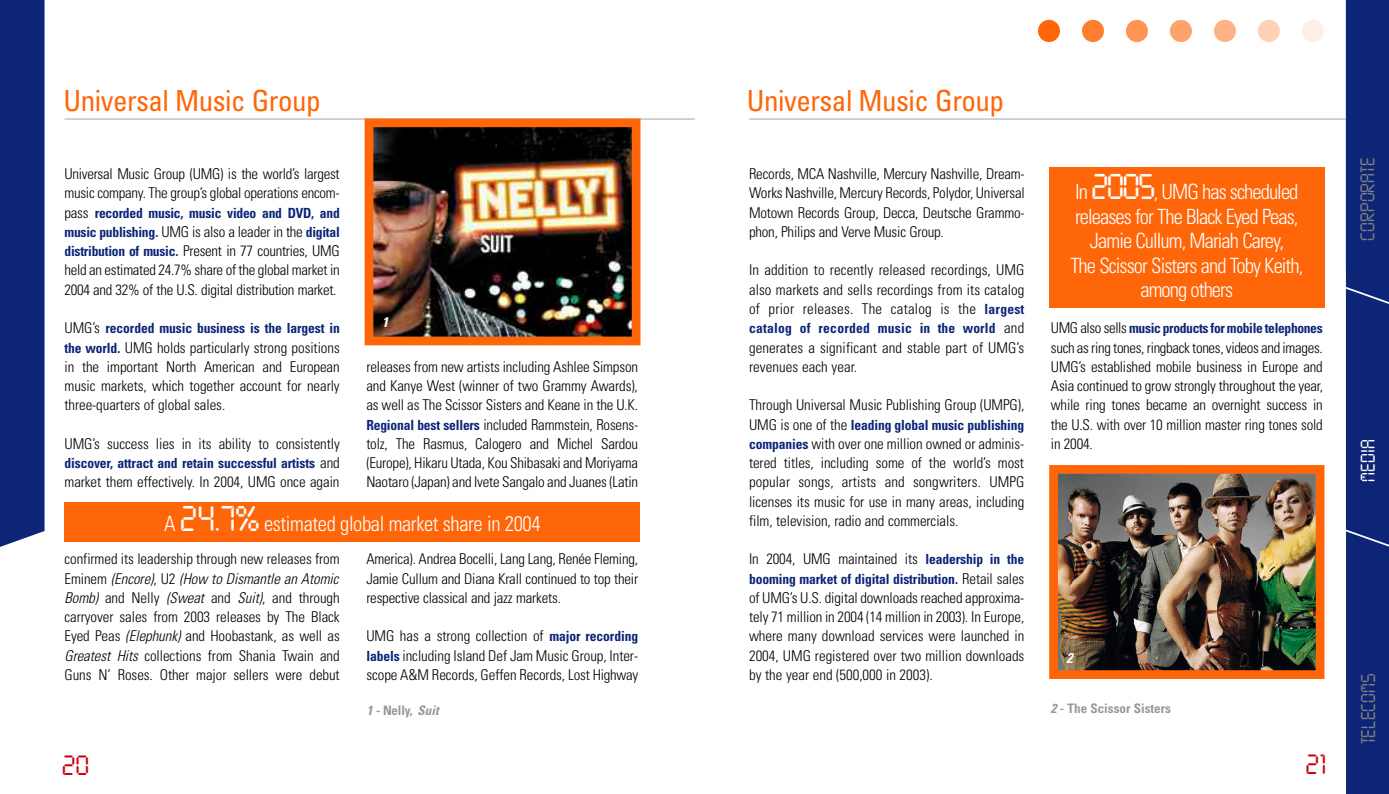
<style>
.page{position:relative;width:1389px;height:794px;background:#fff}
.page>*{position:absolute;margin:0;border:0;box-sizing:border-box;transform-origin:0 0}
.t1{font:condensed 29.05px "Univers";letter-spacing:-.02em;color:#ff6609}
.t2{font:24.5px "Digital ICG";color:#cc000f}
.t3{font:300 condensed 21px/24.5px "Univers";letter-spacing:-.045em;color:#fff;text-align:center}
.t4{font:300 condensed 21px "Univers";letter-spacing:-.02em;color:#fff}
.t5{font:17.5px "Digital ICG";color:#808080}
.t6{font:17.5px "Digital ICG";color:#fff}
.t7{font:300 condensed 14.88px/19.2px "Univers";letter-spacing:-.005em;color:#000;text-align:justify}
.t8{font:700 condensed 14px/19.2px "Univers";letter-spacing:-.01em;color:#0c2577}
.t9{font:700 condensed 14px "Univers";letter-spacing:.02em;color:#0c2577}
.t10{font:italic 700 condensed 14px "Univers";color:#fff}
.t11{font:700 condensed 13.12px "Univers";color:#999}
.s1{font-weight:300;font-size:14.88px;color:#000}
.s2{font-weight:700;font-size:14px;color:#0c2577}
.s3{font-family:"Digital ICG";font-weight:400;font-stretch:normal;font-size:31.5px}
.s4{font-style:italic}
</style>
<div class="page">
<hr style="left:749px;top:118px;width:606px;height:2px;background:#ccc">
<div style="left:1038px;top:20px;width:22px;height:22px;background:#ff6609;border-radius:50%"></div>
<div style="left:1082px;top:20px;width:22px;height:22px;background:#ff7d2e;border-radius:50%"></div>
<div style="left:1126px;top:20px;width:22px;height:22px;background:#ff9453;border-radius:50%"></div>
<div style="left:1170px;top:20px;width:22px;height:22px;background:#ffa36c;border-radius:50%"></div>
<div style="left:1214px;top:20px;width:22px;height:22px;background:#ffb384;border-radius:50%"></div>
<div style="left:1258px;top:20px;width:22px;height:22px;background:#ffd1b5;border-radius:50%"></div>
<div style="left:1302px;top:20px;width:22px;height:22px;background:#fff0e7;border-radius:50%"></div>
<div style="left:1049px;top:168px;width:275px;height:140px;background:#ff6609"></div>
<img style="left:1059px;top:475px;width:255px;height:194px">
<div style="left:1049px;top:465px;width:275px;height:214px;border:9px solid #ff6609"></div>
<div style="left:0;top:0;width:45px;height:547px;background:#0c2577"></div>
<div style="left:1346px;top:0;width:43px;height:794px;background:#0c2577"></div>
<svg style="left:1342px;top:0;width:47px;height:547px"></svg>
<hr style="left:64px;top:118px;width:631px;height:2px;background:#ccc">
<div style="left:65px;top:502px;width:575px;height:40px;background:#ff6609"></div>
<img style="left:375px;top:128px;width:256px;height:207px">
<div style="left:365px;top:118px;width:276px;height:227px;border:9px solid #ff6609"></div>
<h1 class="t1" style="left:63px;top:90px;width:259px">Universal Music Group</h1>
<p class="t7" style="left:64px;top:166px;width:277px">Universal Music Group (UMG) is the world’s largest music company. The group’s global operations encom-</p>
<p class="t8" style="left:64px;top:204px;width:277px"><span class="s1">pass</span> recorded music, music video and DVD, and music publishing. <span class="s1">UMG is also a leader in the</span> digital</p>
<p class="t7" style="left:64px;top:243px;width:277px"><span class="s2">distribution of music.</span> Present in 77 countries, UMG held an estimated 24.7% share of the global market in 2004 and 32% of the U.S. digital distribution market.</p>
<p class="t8" style="left:64px;top:320px;width:277px"><span class="s1">UMG’s</span> recorded music business is the largest in</p>
<p class="t7" style="left:64px;top:339px;width:277px"><span class="s2">the world.</span> UMG holds particularly strong positions in the important North American and European music markets, which together account for nearly three-quarters of global sales.</p>
<p class="t7" style="left:64px;top:435px;width:277px">UMG’s success lies in its ability to consistently</p>
<p class="t8" style="left:64px;top:454px;width:277px">discover, attract and retain successful artists <span class="s1">and</span></p>
<p class="t7" style="left:64px;top:474px;width:277px">market them effectively. In 2004, UMG once again</p>
<p class="t10" style="left:382px;top:317px;width:8px">1</p>
<p class="t7" style="left:366px;top:358px;width:273px">releases from new artists including Ashlee Simpson and Kanye West (winner of two Grammy Awards), as well as The Scissor Sisters and Keane in the U.K.<br><span class="s2">Regional best sellers</span> included Rammstein, Rosens&shy;tolz, The Rasmus, Calogero and Michel Sardou (Europe), Hikaru Utada, Kou Shibasaki and Moriyama Naotaro (Japan) and Ivete Sangalo and Juanes (Latin</p>
<h3 class="t4" style="left:164px;top:516px;width:378px">A <span class="s3">24.7%</span> estimated global market share in 2004</h3>
<p class="t7" style="left:64px;top:551px;width:277px">confirmed its leadership through new releases from Eminem <span class="s4">(Encore)</span>, U2 <span class="s4">(How to Dismantle an Atomic Bomb)</span> and Nelly <span class="s4">(Sweat</span> and <span class="s4">Suit)</span>, and through carryover sales from 2003 releases by The Black Eyed Peas <span class="s4">(Elephunk)</span> and Hoobastank, as well as <span class="s4">Greatest Hits</span> collections from Shania Twain and Guns N’ Roses. Other major sellers were debut</p>
<h2 class="t2" style="left:62px;top:752px;width:29px">20</h2>
<p class="t7" style="left:366px;top:551px;width:273px">America). Andrea Bocelli, Lang Lang, Renée Fleming, Jamie Cullum and Diana Krall continued to top their respective classical and jazz markets.</p>
<p class="t7" style="left:366px;top:628px;width:273px">UMG has a strong collection of <span class="s2">major recording labels</span> including Island Def Jam Music Group, Inter&shy;scope A&amp;M Records, Geffen Records, Lost Highway</p>
<p class="t11" style="left:367px;top:705px;width:73px"><span class="s4">1</span> - Nelly, <span class="s4">Suit</span></p>
<h1 class="t1" style="left:747px;top:90px;width:259px">Universal Music Group</h1>
<p class="t7" style="left:749px;top:166px;width:277px">Records, MCA Nashville, Mercury Nashville, Dream-Works Nashville, Mercury Records, Polydor, Universal Motown Records Group, Decca, Deutsche Grammo&shy;phon, Philips and Verve Music Group.</p>
<p class="t7" style="left:749px;top:262px;width:277px">In addition to recently released recordings, UMG also markets and sells recordings from its catalog of prior releases. The catalog is the <span class="s2">largest</span></p>
<p class="t9" style="left:749px;top:323px;width:277px">catalog of recorded music in the world <span class="s1">and</span></p>
<p class="t7" style="left:749px;top:339px;width:277px">generates a significant and stable part of UMG’s revenues each year.</p>
<p class="t7" style="left:749px;top:397px;width:277px">Through Universal Music Publishing Group (UMPG),</p>
<p class="t8" style="left:749px;top:416px;width:277px"><span class="s1">UMG is one of the</span> leading global music publishing</p>
<p class="t7" style="left:749px;top:435px;width:277px"><span class="s2">companies</span> with over one million owned or adminis&shy;tered titles, including some of the world’s most popular songs, artists and songwriters. UMPG licenses its music for use in many areas, including film, television, radio and commercials.</p>
<p class="t7" style="left:749px;top:551px;width:277px">In 2004, UMG maintained its <span class="s2">leadership in the</span></p>
<p class="t8" style="left:749px;top:570px;width:277px">booming market of digital distribution. <span class="s1">Retail sales</span></p>
<p class="t7" style="left:749px;top:589px;width:277px">of UMG’s U.S. digital downloads reached approxima&shy;tely 71 million in 2004 (14 million in 2003). In Europe, where many download services were launched in 2004, UMG registered over two million downloads by the year end (500,000 in 2003).</p>
<h3 class="t3" style="left:1070px;top:181px;width:234px">In <span class="s3">2005</span>, UMG has scheduled releases for The Black Eyed Peas,<br>Jamie Cullum, Mariah Carey,<br>The Scissor Sisters and Toby Keith, among others</h3>
<p class="t8" style="left:1051px;top:320px;width:273px"><span class="s1">UMG also sells</span> music products for mobile telephones</p>
<p class="t7" style="left:1051px;top:339px;width:274px">such as ring tones, ringback tones, videos and images.<br>UMG’s established mobile business in Europe and Asia continued to grow strongly throughout the year, while ring tones became an overnight success in the U.S. with over 10 million master ring tones sold in 2004.</p>
<p class="t10" style="left:1067px;top:653px;width:8px">2</p>
<p class="t11" style="left:1051px;top:703px;width:121px"><span class="s4">2</span> - The Scissor Sisters</p>
<h2 class="t2" style="left:1305px;top:751px;width:22px">21</h2>
<p class="t5" style="left:1358px;top:241px;width:85px;rotate:-90deg">CORPORATE</p>
<p class="t6" style="left:1358px;top:481px;width:44px;rotate:-90deg">MEDIA</p>
<p class="t5" style="left:1359px;top:744px;width:72px;rotate:-90deg">TELECOMS</p>
</div>
